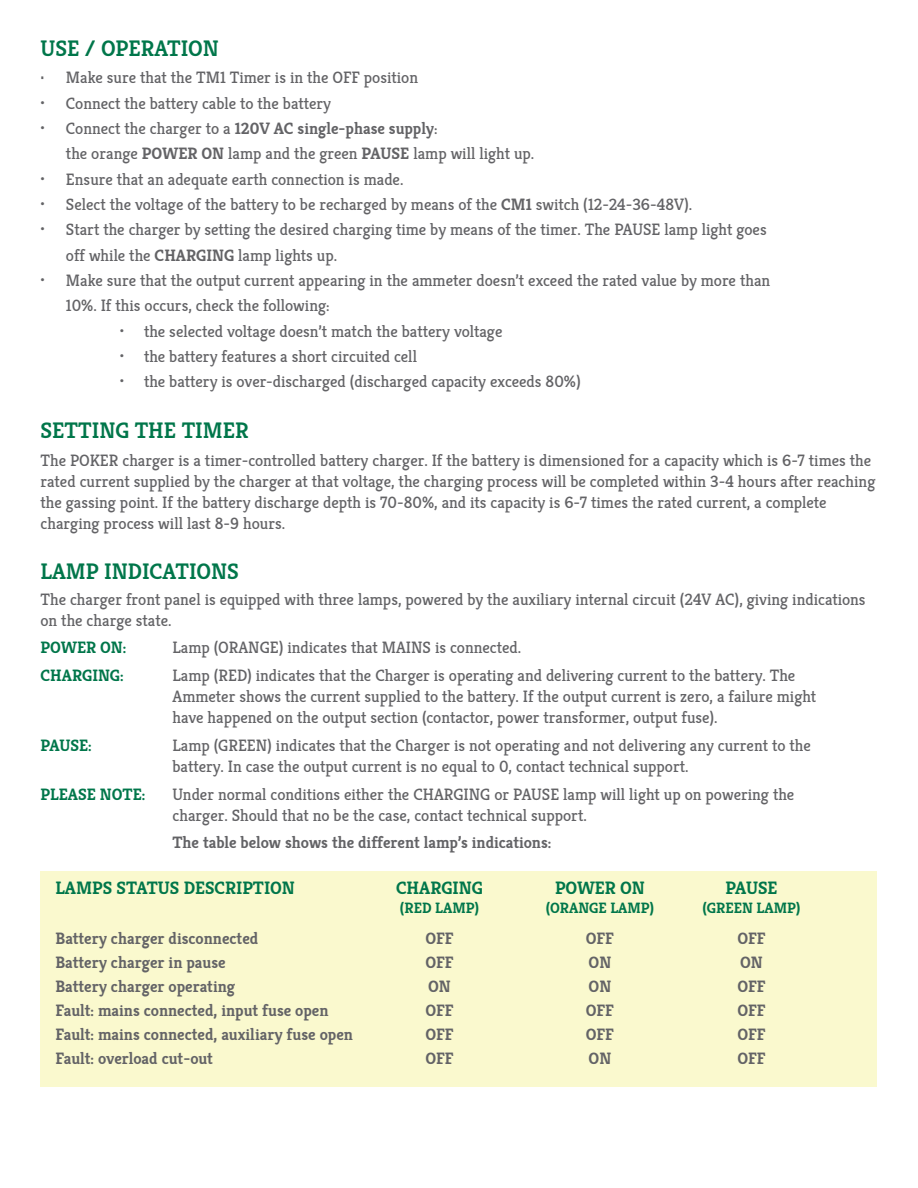
<style>
.page{position:relative;width:918px;height:1188px;background:#fff}
.page>*{position:absolute;margin:0;border:0;box-sizing:border-box;transform-origin:0 0}
.t1{font:600 22.5px "Kreon";color:#00764a}
.t2{font:700 18px "Kreon";color:#00764a}
.t3{font:16.5px/21px "Kreon";color:#636366}
.t4{font:700 16.5px "Kreon";color:#636366}
.t5{font:700 16.5px "Kreon";color:#00764a}
.t6{font:700 15px "Kreon";color:#00764a}
.s1{font-weight:400}
.s2{font-weight:700}
</style>
<div class="page">
<div style="left:40px;top:871px;width:838px;height:216px;background:#faf9ce"></div>
<p class="t1" style="left:40px;top:31px;width:180px">USE / OPERATION</p>
<p class="t3" style="left:40px;top:66px;width:379px">· Make sure that the TM1 Timer is in the OFF position</p>
<p class="t3" style="left:40px;top:92px;width:292px">• Connect the battery cable to the battery</p>
<p class="t4" style="left:40px;top:116px;width:399px"><span class="s1">• Connect the charger to a</span> 120V AC single-phase supply<span class="s1">:</span></p>
<p class="t3" style="left:66px;top:142px;width:470px">the orange <span class="s2">POWER ON</span> lamp and the green <span class="s2">PAUSE</span> lamp will light up.</p>
<p class="t3" style="left:40px;top:167px;width:364px">• Ensure that an adequate earth connection is made.</p>
<p class="t3" style="left:40px;top:193px;width:653px">• Select the voltage of the battery to be recharged by means of the <span class="s2">CM1</span> switch (12-24-36-48V).</p>
<p class="t3" style="left:40px;top:218px;width:728px">• Start the charger by setting the desired charging time by means of the timer. The PAUSE lamp light goes</p>
<p class="t3" style="left:66px;top:243px;width:273px">off while the <span class="s2">CHARGING</span> lamp lights up.</p>
<p class="t3" style="left:40px;top:269px;width:731px">• Make sure that the output current appearing in the ammeter doesn’t exceed the rated value by more than</p>
<p class="t3" style="left:66px;top:294px;width:265px">10%. If this occurs, check the following:</p>
<p class="t3" style="left:120px;top:319px;width:384px">• the selected voltage doesn’t match the battery voltage</p>
<p class="t3" style="left:120px;top:345px;width:299px">• the battery features a short circuited cell</p>
<p class="t3" style="left:120px;top:370px;width:462px">• the battery is over-discharged (discharged capacity exceeds 80%)</p>
<p class="t1" style="left:40px;top:413px;width:210px">SETTING THE TIMER</p>
<p class="t3" style="left:40px;top:448px;width:836px">The POKER charger is a timer-controlled battery charger. If the battery is dimensioned for a capacity which is 6-7 times the rated current supplied by the charger at that voltage, the charging process will be completed within 3-4 hours after reaching the gassing point. If the battery discharge depth is 70-80%, and its capacity is 6-7 times the rated current, a complete charging process will last 8-9 hours.</p>
<p class="t1" style="left:40px;top:555px;width:200px">LAMP INDICATIONS</p>
<p class="t3" style="left:40px;top:587px;width:827px">The charger front panel is equipped with three lamps, powered by the auxiliary internal circuit (24V AC), giving indications on the charge state.</p>
<p class="t5" style="left:40px;top:635px;width:87px">POWER ON:</p>
<p class="t3" style="left:172px;top:636px;width:350px">Lamp (ORANGE) indicates that MAINS is connected.</p>
<p class="t5" style="left:40px;top:663px;width:85px">CHARGING:</p>
<p class="t3" style="left:172px;top:664px;width:624px">Lamp (RED) indicates that the Charger is operating and delivering current to the battery. The</p>
<p class="t3" style="left:172px;top:685px;width:645px">Ammeter shows the current supplied to the battery. If the output current is zero, a failure might have happened on the output section (contactor, power transformer, output fuse).</p>
<p class="t5" style="left:40px;top:733px;width:53px">PAUSE:</p>
<p class="t3" style="left:172px;top:734px;width:640px">Lamp (GREEN) indicates that the Charger is not operating and not delivering any current to the</p>
<p class="t3" style="left:172px;top:755px;width:518px">battery. In case the output current is no equal to 0, contact technical support.</p>
<p class="t5" style="left:40px;top:782px;width:106px">PLEASE NOTE:</p>
<p class="t3" style="left:172px;top:782px;width:623px">Under normal conditions either the CHARGING or PAUSE lamp will light up on powering the charger. Should that no be the case, contact technical support.</p>
<p class="t4" style="left:172px;top:830px;width:380px">The table below shows the different lamp’s indications:</p>
<p class="t2" style="left:55px;top:874px;width:241px">LAMPS STATUS DESCRIPTION</p>
<p class="t2" style="left:396px;top:874px;width:88px">CHARGING</p>
<p class="t2" style="left:555px;top:874px;width:91px">POWER ON</p>
<p class="t2" style="left:725px;top:874px;width:54px">PAUSE</p>
<p class="t6" style="left:400px;top:897px;width:81px">(RED LAMP)</p>
<p class="t6" style="left:546px;top:897px;width:110px">(ORANGE LAMP)</p>
<p class="t6" style="left:703px;top:897px;width:99px">(GREEN LAMP)</p>
<p class="t4" style="left:56px;top:926px;width:204px">Battery charger disconnected</p>
<p class="t4" style="left:425px;top:926px;width:30px">OFF</p>
<p class="t4" style="left:586px;top:926px;width:30px">OFF</p>
<p class="t4" style="left:737px;top:926px;width:30px">OFF</p>
<p class="t4" style="left:55px;top:950px;width:172px">Battery charger in pause</p>
<p class="t4" style="left:425px;top:950px;width:30px">OFF</p>
<p class="t4" style="left:589px;top:950px;width:24px">ON</p>
<p class="t4" style="left:740px;top:950px;width:24px">ON</p>
<p class="t4" style="left:55px;top:974px;width:181px">Battery charger operating</p>
<p class="t4" style="left:428px;top:974px;width:24px">ON</p>
<p class="t4" style="left:589px;top:974px;width:24px">ON</p>
<p class="t4" style="left:737px;top:974px;width:30px">OFF</p>
<p class="t4" style="left:55px;top:998px;width:275px">Fault: mains connected, input fuse open</p>
<p class="t4" style="left:425px;top:998px;width:30px">OFF</p>
<p class="t4" style="left:586px;top:998px;width:30px">OFF</p>
<p class="t4" style="left:737px;top:998px;width:30px">OFF</p>
<p class="t4" style="left:55px;top:1022px;width:299px">Fault: mains connected, auxiliary fuse open</p>
<p class="t4" style="left:425px;top:1022px;width:30px">OFF</p>
<p class="t4" style="left:586px;top:1022px;width:30px">OFF</p>
<p class="t4" style="left:737px;top:1022px;width:30px">OFF</p>
<p class="t4" style="left:55px;top:1046px;width:159px">Fault: overload cut-out</p>
<p class="t4" style="left:425px;top:1046px;width:30px">OFF</p>
<p class="t4" style="left:589px;top:1046px;width:24px">ON</p>
<p class="t4" style="left:737px;top:1046px;width:30px">OFF</p>
</div>
